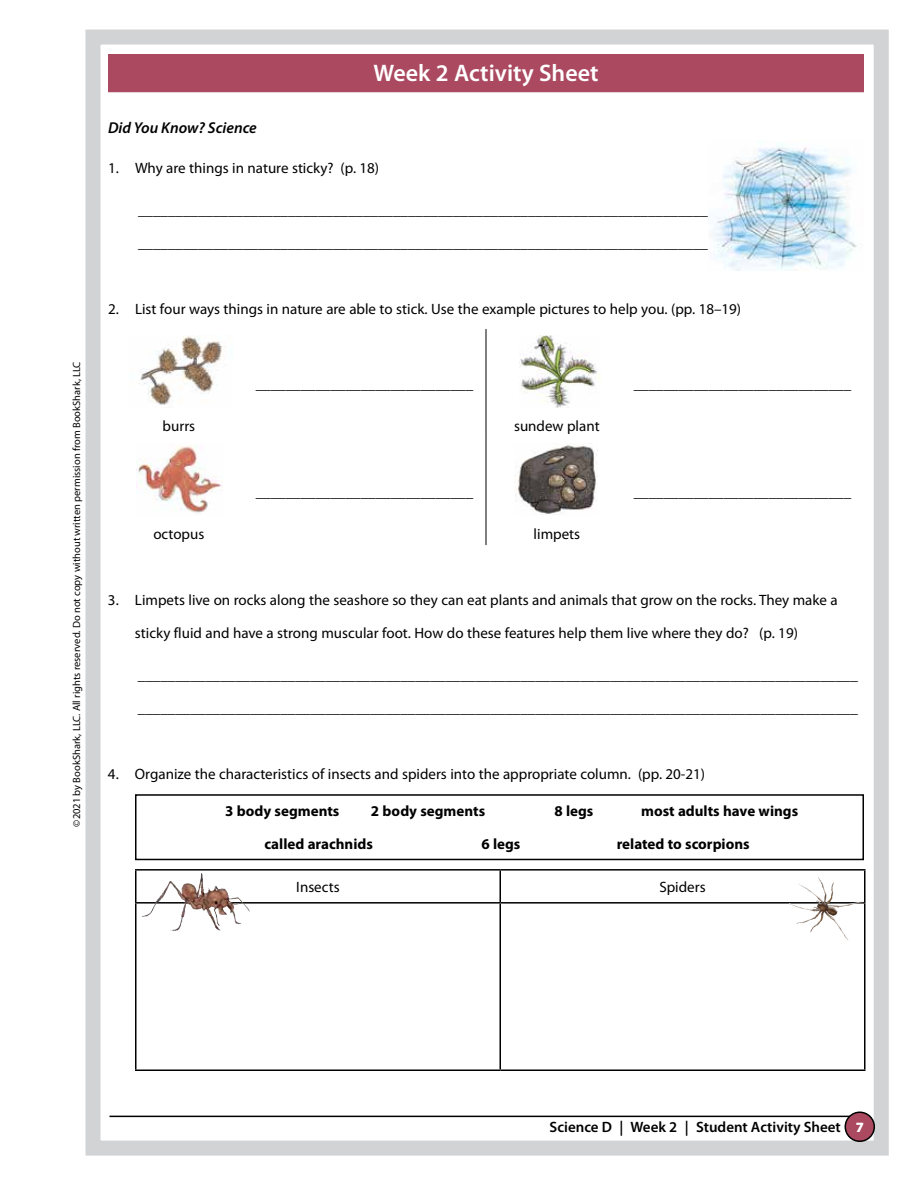
<style>
.page{position:relative;width:918px;height:1188px;background:#fff}
.page>*{position:absolute;margin:0;border:0;box-sizing:border-box;transform-origin:0 0}
.t1{font:600 24px "Myriad Pro";color:#fff}
.t2{font:italic 600 15.75px "Myriad Pro";color:#000}
.t3{font:15px "Myriad Pro";color:#000}
.t4{font:700 15px "Myriad Pro";color:#000}
.t5{font:600 15px "Myriad Pro";color:#000}
.t6{font:10.5px "Myriad Pro";color:#000}
.s1{font-weight:900;font-size:14.25px;color:#fff}
</style>
<div class="page">
<div style="left:109px;top:55px;width:754px;height:37px;background:#aa4960"></div>
<div style="left:108px;top:54px;width:756px;height:38px;border:2px solid #aa4960"></div>
<hr style="left:486px;top:329px;width:1px;height:108px;background:#000">
<hr style="left:486px;top:437px;width:1px;height:108px;background:#000">
<img style="left:139px;top:336px;width:86px;height:69px">
<img style="left:519px;top:335px;width:81px;height:72px">
<img style="left:136px;top:445px;width:86px;height:68px">
<img style="left:515px;top:443px;width:82px;height:72px">
<div style="left:135px;top:794px;width:729px;height:66px;border:2px solid #000"></div>
<hr style="left:135px;top:869px;width:365px;height:2px;background:#000">
<hr style="left:135px;top:871px;width:1px;height:31px;background:#000">
<hr style="left:500px;top:869px;width:366px;height:2px;background:#000">
<hr style="left:500px;top:871px;width:1px;height:31px;background:#000">
<hr style="left:864px;top:871px;width:2px;height:31px;background:#000">
<hr style="left:135px;top:902px;width:365px;height:2px;background:#000">
<hr style="left:135px;top:904px;width:1px;height:166px;background:#000">
<hr style="left:500px;top:902px;width:366px;height:2px;background:#000">
<hr style="left:500px;top:904px;width:1px;height:166px;background:#000">
<hr style="left:864px;top:904px;width:2px;height:166px;background:#000">
<hr style="left:135px;top:1070px;width:365px;height:1px;background:#000">
<hr style="left:500px;top:1070px;width:366px;height:1px;background:#000">
<img style="left:713px;top:144px;width:144px;height:126px">
<img style="left:142px;top:877px;width:59px;height:40px">
<img style="left:798px;top:878px;width:27px;height:25px">
<div style="left:86px;top:30px;width:803px;height:1126px;border:15px solid #d1d3d4"></div>
<hr style="left:110px;top:1116px;width:752px;height:1px;background:#000">
<div style="left:845px;top:1112px;width:29px;height:29px;background:#aa4960;border-radius:50%"></div>
<div style="left:845px;top:1112px;width:30px;height:30px;border:2px solid #000;border-radius:50%"></div>
<p class="t6" style="left:70px;top:827px;width:467px;rotate:-90deg">©2021 by BookShark, LLC. All rights reserved. Do not copy without written permission from BookShark, LLC</p>
<h1 class="t1" style="left:373px;top:58px;width:227px">Week 2 Activity Sheet</h1>
<p class="t2" style="left:108px;top:118px;width:150px">Did You Know? Science</p>
<p class="t3" style="left:108px;top:159px;width:273px">1. Why are things in nature sticky? (p. 18)</p>
<p class="t3" style="left:138px;top:201px;width:571px">____________________________________________________________________________</p>
<p class="t3" style="left:138px;top:234px;width:571px">____________________________________________________________________________</p>
<p class="t3" style="left:108px;top:300px;width:635px">2. List four ways things in nature are able to stick. Use the example pictures to help you. (pp. 18–19)</p>
<p class="t3" style="left:163px;top:417px;width:34px">burrs</p>
<p class="t3" style="left:153px;top:525px;width:52px">octopus</p>
<p class="t3" style="left:256px;top:374px;width:219px">_____________________________</p>
<p class="t3" style="left:256px;top:482px;width:219px">_____________________________</p>
<p class="t3" style="left:514px;top:417px;width:87px">sundew plant</p>
<p class="t3" style="left:534px;top:525px;width:48px">limpets</p>
<p class="t3" style="left:634px;top:374px;width:219px">_____________________________</p>
<p class="t3" style="left:634px;top:482px;width:219px">_____________________________</p>
<p class="t3" style="left:108px;top:591px;width:731px">3. Limpets live on rocks along the seashore so they can eat plants and animals that grow on the rocks. They make a</p>
<p class="t3" style="left:135px;top:624px;width:664px">sticky fluid and have a strong muscular foot. How do these features help them live where they do? (p. 19)</p>
<p class="t3" style="left:138px;top:666px;width:722px">________________________________________________________________________________________________</p>
<p class="t3" style="left:138px;top:699px;width:722px">________________________________________________________________________________________________</p>
<p class="t3" style="left:108px;top:765px;width:599px">4. Organize the characteristics of insects and spiders into the appropriate column. (pp. 20-21)</p>
<p class="t4" style="left:225px;top:802px;width:116px">3 body segments</p>
<p class="t4" style="left:371px;top:802px;width:116px">2 body segments</p>
<p class="t4" style="left:554px;top:802px;width:40px">8 legs</p>
<p class="t4" style="left:641px;top:802px;width:159px">most adults have wings</p>
<p class="t4" style="left:265px;top:835px;width:110px">called arachnids</p>
<p class="t4" style="left:481px;top:835px;width:40px">6 legs</p>
<p class="t4" style="left:617px;top:835px;width:134px">related to scorpions</p>
<p class="t3" style="left:296px;top:878px;width:45px">Insects</p>
<p class="t3" style="left:659px;top:878px;width:48px">Spiders</p>
<p class="t5" style="left:550px;top:1118px;width:316px">Science D | Week 2 | Student Activity Sheet <span class="s1">7</span></p>
</div>
